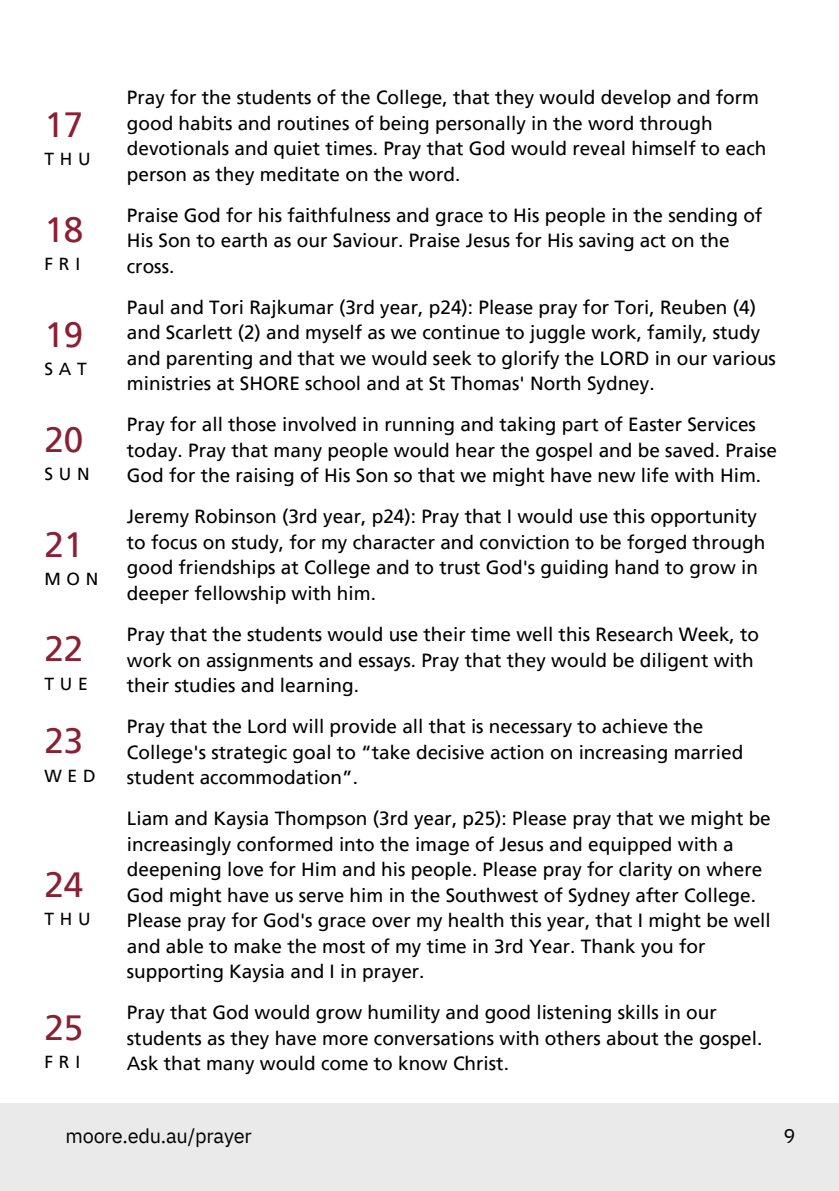
<style>
.page{position:relative;width:839px;height:1191px;background:#fff}
.page>*{position:absolute;margin:0;border:0;box-sizing:border-box;transform-origin:0 0}
.t1{font:35px "Frutiger LT Pro";color:#8a2034}
.t2{font:20px "IBM Plex Sans";letter-spacing:-.01em;color:#000}
.t3{font:19px/25.6px "Frutiger LT Pro";color:#000}
.t4{font:17.4px "Frutiger LT Pro";letter-spacing:.335em;color:#000}
</style>
<div class="page">
<div style="left:0;top:1104px;width:838px;height:87px;background:#ebeaea"></div>
<p class="t1" style="left:44px;top:104px;width:40px">17</p>
<h1 class="t4" style="left:44px;top:149px;width:48px">THU</h1>
<p class="t3" style="left:127px;top:85px;width:641px">Pray for the students of the College, that they would develop and form good habits and routines of being personally in the word through devotionals and quiet times. Pray that God would reveal himself to each person as they meditate on the word.</p>
<p class="t1" style="left:44px;top:208px;width:40px">18</p>
<p class="t3" style="left:127px;top:202px;width:637px">Praise God for his faithfulness and grace to His people in the sending of<br>His Son to earth as our Saviour. Praise Jesus for His saving act on the cross.</p>
<h1 class="t4" style="left:44px;top:254px;width:37px">FRI</h1>
<p class="t1" style="left:44px;top:313px;width:40px">19</p>
<h1 class="t4" style="left:44px;top:358px;width:44px">SAT</h1>
<p class="t3" style="left:127px;top:294px;width:650px">Paul and Tori Rajkumar (3rd year, p24): Please pray for Tori, Reuben (4) and Scarlett (2) and myself as we continue to juggle work, family, study and parenting and that we would seek to glorify the LORD in our various ministries at SHORE school and at St Thomas' North Sydney.</p>
<p class="t1" style="left:44px;top:418px;width:40px">20</p>
<p class="t3" style="left:127px;top:412px;width:651px">Pray for all those involved in running and taking part of Easter Services today. Pray that many people would hear the gospel and be saved. Praise<br>God for the raising of His Son so that we might have new life with Him.</p>
<h1 class="t4" style="left:44px;top:463px;width:47px">SUN</h1>
<p class="t1" style="left:44px;top:523px;width:40px">21</p>
<h1 class="t4" style="left:44px;top:568px;width:56px">MON</h1>
<p class="t3" style="left:127px;top:504px;width:640px">Jeremy Robinson (3rd year, p24): Pray that I would use this opportunity to focus on study, for my character and conviction to be forged through good friendships at College and to trust God's guiding hand to grow in deeper fellowship with him.</p>
<p class="t1" style="left:44px;top:628px;width:40px">22</p>
<p class="t3" style="left:127px;top:622px;width:633px">Pray that the students would use their time well this Research Week, to work on assignments and essays. Pray that they would be diligent with their studies and learning.</p>
<h1 class="t4" style="left:44px;top:673px;width:45px">TUE</h1>
<p class="t1" style="left:44px;top:720px;width:40px">23</p>
<p class="t3" style="left:127px;top:714px;width:618px">Pray that the Lord will provide all that is necessary to achieve the<br>College's strategic goal to “take decisive action on increasing married student accommodation”.</p>
<h1 class="t4" style="left:44px;top:765px;width:53px">WED</h1>
<p class="t1" style="left:44px;top:863px;width:40px">24</p>
<h1 class="t4" style="left:44px;top:908px;width:48px">THU</h1>
<p class="t3" style="left:127px;top:806px;width:645px">Liam and Kaysia Thompson (3rd year, p25): Please pray that we might be increasingly conformed into the image of Jesus and equipped with a deepening love for Him and his people. Please pray for clarity on where God might have us serve him in the Southwest of Sydney after College.<br>Please pray for God's grace over my health this year, that I might be well and able to make the most of my time in 3rd Year. Thank you for supporting Kaysia and I in prayer.</p>
<h1 class="t1" style="left:44px;top:1006px;width:40px">25</h1>
<p class="t3" style="left:127px;top:1000px;width:637px">Pray that God would grow humility and good listening skills in our students as they have more conversations with others about the gospel.<br>Ask that many would come to know Christ.</p>
<h1 class="t4" style="left:44px;top:1051px;width:37px">FRI</h1>
<p class="t2" style="left:65px;top:1122px;width:188px">moore.edu.au/prayer</p>
<p class="t2" style="left:783px;top:1122px;width:13px">9</p>
</div>
